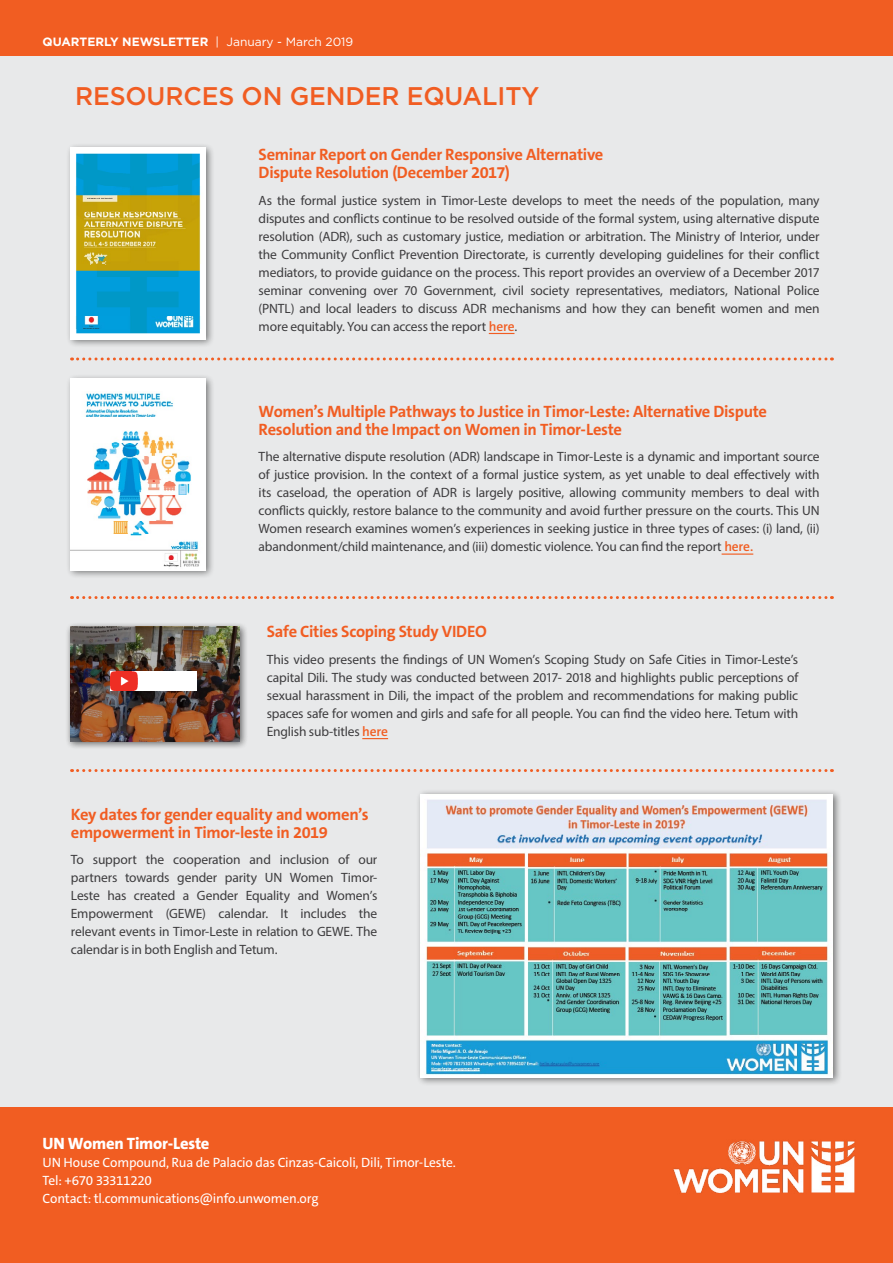
<style>
.page{position:relative;width:893px;height:1263px;background:#fff}
.page>*{position:absolute;margin:0;border:0;box-sizing:border-box;transform-origin:0 0}
.t1{font:500 25.5px "Gotham";letter-spacing:-.005em;color:#f15d22}
.t2{font:700 16.5px/18px "The Sans C5";letter-spacing:-.02em;color:#f15d22}
.t3{font:800 16.5px "The Sans C5";letter-spacing:-.015em;color:#fff}
.t4{font:13.5px/18px "Myriad Pro";letter-spacing:-.01em;color:#3d3c3e;text-align:justify}
.t5{font:13.5px/18px "The Sans C5";letter-spacing:-.015em;color:#fff}
.t6{font:700 12px "Gotham";color:#fff}
.s1{font-weight:400}
.s2{font-family:"The Sans C5";font-weight:600;color:#f15d22}
</style>
<div class="page">
<div style="left:0;top:0;width:893px;height:60px;background:#f15d22"></div>
<div style="left:0;top:57px;width:893px;height:1065px;background:#e8e9ea"></div>
<svg style="left:489px;top:333px;width:25px;height:1px"></svg>
<svg style="left:362px;top:738px;width:26px;height:1px"></svg>
<div style="left:416px;top:789px;width:426px;height:298px;background:#000;opacity:.5"></div>
<img style="left:421px;top:794px;width:412px;height:284px">
<hr style="left:722px;top:553px;width:31px;height:2px;background:#f15d22">
<div style="left:0;top:1108px;width:893px;height:155px;background:#f15d22"></div>
<div style="left:66px;top:143px;width:149px;height:205px;background:#000;opacity:.5"></div>
<img style="left:71px;top:148px;width:135px;height:191px">
<div style="left:66px;top:374px;width:149px;height:205px;background:#000;opacity:.5"></div>
<img style="left:71px;top:379px;width:135px;height:191px">
<svg style="left:72px;top:357px;width:760px;height:3px"></svg>
<svg style="left:72px;top:596px;width:760px;height:3px"></svg>
<svg style="left:72px;top:769px;width:760px;height:3px"></svg>
<div style="left:65px;top:621px;width:183px;height:129px;background:#000;opacity:.5"></div>
<img style="left:70px;top:627px;width:169px;height:114px">
<img style="left:110px;top:671px;width:86px;height:20px">
<img style="left:673px;top:1141px;width:182px;height:52px">
<p class="t6" style="left:43px;top:34px;width:312px">QUARTERLY NEWSLETTER <span class="s1">| January - March 2019</span></p>
<h1 class="t1" style="left:75px;top:80px;width:466px">RESOURCES ON GENDER EQUALITY</h1>
<p class="t2" style="left:259px;top:146px;width:346px">Seminar Report on Gender Responsive Alternative<br>Dispute Resolution (December 2017)</p>
<p class="t4" style="left:259px;top:191px;width:562px">As the formal justice system in Timor-Leste develops to meet the needs of the population, many disputes and conflicts continue to be resolved outside of the formal system, using alternative dispute resolution (ADR), such as customary justice, mediation or arbitration. The Ministry of Interior, under the Community Conflict Prevention Directorate, is currently developing guidelines for their conflict mediators, to provide guidance on the process. This report provides an overview of a December 2017 seminar convening over 70 Government, civil society representatives, mediators, National Police (PNTL) and local leaders to discuss ADR mechanisms and how they can benefit women and men more equitably. You can access the report <span class="s2">here</span>.</p>
<p class="t2" style="left:259px;top:402px;width:510px">Women’s Multiple Pathways to Justice in Timor-Leste: Alternative Dispute<br>Resolution and the Impact on Women in Timor-Leste</p>
<p class="t4" style="left:259px;top:448px;width:562px">The alternative dispute resolution (ADR) landscape in Timor-Leste is a dynamic and important source of justice provision. In the context of a formal justice system, as yet unable to deal effectively with its caseload, the operation of ADR is largely positive, allowing community members to deal with conflicts quickly, restore balance to the community and avoid further pressure on the courts. This UN Women research examines women’s experiences in seeking justice in three types of cases: (i) land, (ii) abandonment/child maintenance, and (iii) domestic violence. You can find the report <span class="s2">here.</span></p>
<p class="t2" style="left:267px;top:623px;width:221px">Safe Cities Scoping Study VIDEO</p>
<p class="t4" style="left:267px;top:650px;width:533px">This video presents the findings of UN Women’s Scoping Study on Safe Cities in Timor-Leste’s capital Dili. The study was conducted between 2017- 2018 and highlights public perceptions of sexual harassment in Dili, the impact of the problem and recommendations for making public spaces safe for women and girls and safe for all people. You can find the video here. Tetum with English sub-titles <span class="s2">here</span></p>
<p class="t2" style="left:71px;top:805px;width:299px">Key dates for gender equality and women’s empowerment in Timor-leste in 2019</p>
<p class="t4" style="left:71px;top:850px;width:308px">To support the cooperation and inclusion of our partners towards gender parity UN Women Timor-Leste has created a Gender Equality and Women’s Empowerment (GEWE) calendar. It includes the relevant events in Timor-Leste in relation to GEWE. The calendar is in both English and Tetum.</p>
<p class="t3" style="left:43px;top:1132px;width:168px">UN Women Timor-Leste</p>
<p class="t5" style="left:43px;top:1153px;width:415px">UN House Compound, Rua de Palacio das Cinzas-Caicoli, Dili, Timor-Leste.<br>Tel: +670 33311220<br>Contact: tl.communications@info.unwomen.org</p>
</div>
